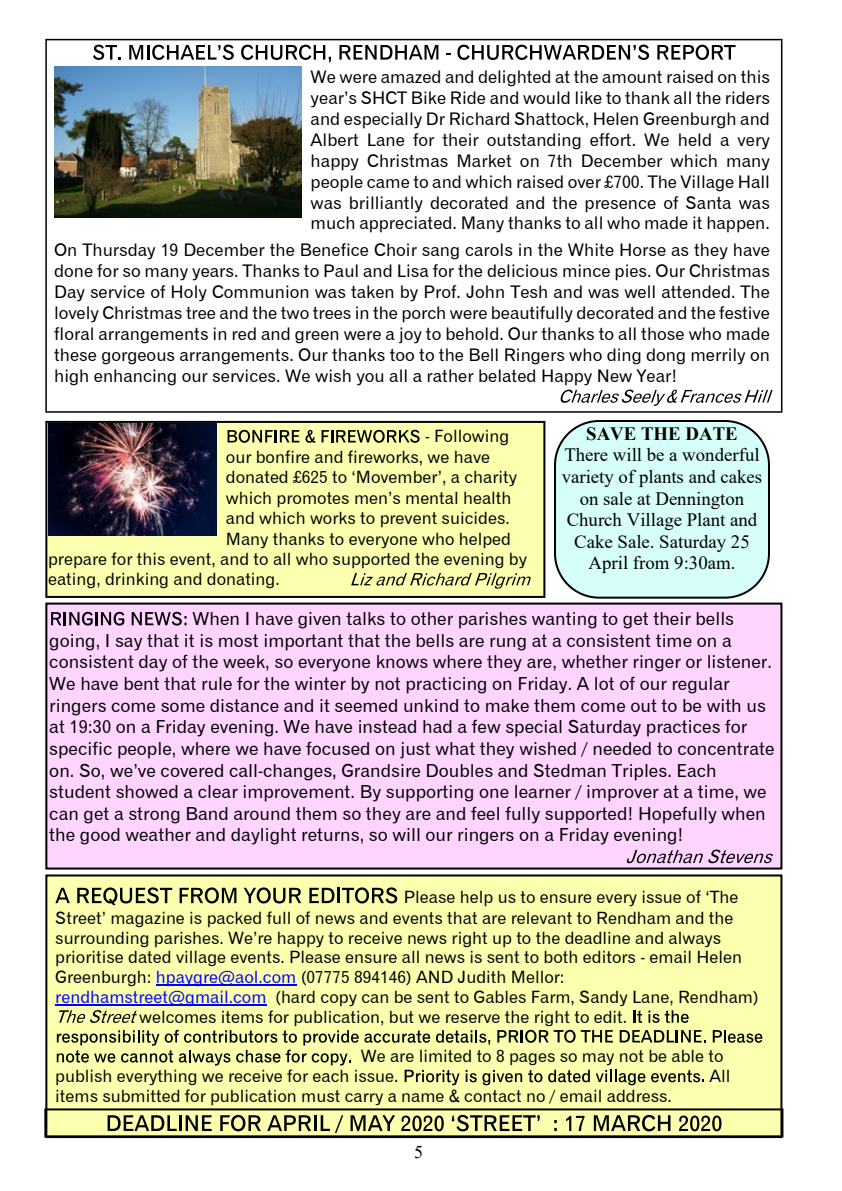
<style>
.page{position:relative;width:842px;height:1191px;background:#fff}
.page>*{position:absolute;margin:0;border:0;box-sizing:border-box;transform-origin:0 0}
.t1{font:18.8px/21.6px "Times New Roman";color:#000;text-align:center}
.t2{font:700 18.8px "Times New Roman";color:#000}
.t3{font:18px/21.6px "Gothic 720 BT Roman B";color:#000}
.t4{font:18px "Times New Roman";color:#000}
.t5{font:17.4px/20.8px "Gothic 720 BT Roman B";color:#000;text-align:justify}
.t6{font:17px/19.8px "Gothic 720 BT Roman B";color:#000}
.s1{color:#00f}
</style>
<div class="page">
<div style="left:45px;top:39px;width:737px;height:374px;border:2px solid #000"></div>
<svg style="left:93px;top:45px;width:28px;height:15px"></svg>
<svg style="left:129px;top:45px;width:14px;height:15px"></svg>
<hr style="left:147px;top:45px;width:3px;height:15px;background:#000">
<svg style="left:152px;top:45px;width:82px;height:15px"></svg>
<svg style="left:241px;top:45px;width:90px;height:18px"></svg>
<svg style="left:339px;top:45px;width:99px;height:15px"></svg>
<svg style="left:457px;top:45px;width:192px;height:15px"></svg>
<svg style="left:657px;top:45px;width:78px;height:15px"></svg>
<svg style="left:560px;top:389px;width:213px;height:17px"></svg>
<img style="left:54px;top:66px;width:248px;height:151px">
<div style="left:45px;top:421px;width:500px;height:177px;background:#fbffae;border:2px solid #000"></div>
<svg style="left:228px;top:430px;width:87px;height:13px"></svg>
<svg style="left:322px;top:430px;width:98px;height:13px"></svg>
<svg style="left:351px;top:573px;width:180px;height:15px"></svg>
<img style="left:48px;top:423px;width:169px;height:112px">
<div style="left:554px;top:420px;width:216px;height:178px;background:#d6fffa;border:2px solid #000;border-radius:44px"></div>
<div style="left:45px;top:874px;width:737px;height:264px;background:#fbffae;border:2px solid #000"></div>
<svg style="left:55px;top:887px;width:15px;height:16px"></svg>
<svg style="left:77px;top:887px;width:95px;height:18px"></svg>
<svg style="left:180px;top:887px;width:56px;height:16px"></svg>
<svg style="left:244px;top:887px;width:57px;height:16px"></svg>
<svg style="left:309px;top:887px;width:25px;height:16px"></svg>
<hr style="left:337px;top:887px;width:3px;height:16px;background:#000">
<svg style="left:342px;top:887px;width:55px;height:16px"></svg>
<hr style="left:156px;top:984px;width:140px;height:1px;background:#00f">
<hr style="left:55px;top:1004px;width:212px;height:1px;background:#00f">
<svg style="left:59px;top:1010px;width:78px;height:13px"></svg>
<svg style="left:633px;top:1010px;width:9px;height:13px"></svg>
<svg style="left:648px;top:1010px;width:11px;height:13px"></svg>
<svg style="left:665px;top:1010px;width:24px;height:13px"></svg>
<svg style="left:713px;top:1030px;width:49px;height:12px"></svg>
<svg style="left:57px;top:1029px;width:648px;height:56px"></svg>
<div style="left:44px;top:1108px;width:739px;height:29px;border:2px solid #000"></div>
<svg style="left:108px;top:1115px;width:69px;height:16px"></svg>
<hr style="left:179px;top:1115px;width:3px;height:16px;background:#000">
<svg style="left:186px;top:1115px;width:26px;height:16px"></svg>
<svg style="left:220px;top:1115px;width:41px;height:16px"></svg>
<svg style="left:267px;top:1115px;width:44px;height:16px"></svg>
<hr style="left:314px;top:1115px;width:3px;height:16px;background:#000">
<svg style="left:321px;top:1115px;width:22px;height:18px"></svg>
<svg style="left:351px;top:1115px;width:44px;height:16px"></svg>
<svg style="left:401px;top:1115px;width:43px;height:16px"></svg>
<svg style="left:452px;top:1114px;width:88px;height:17px"></svg>
<svg style="left:554px;top:1120px;width:3px;height:11px"></svg>
<svg style="left:566px;top:1115px;width:18px;height:16px"></svg>
<svg style="left:594px;top:1115px;width:76px;height:16px"></svg>
<svg style="left:679px;top:1115px;width:42px;height:16px"></svg>
<div style="left:45px;top:602px;width:737px;height:267px;background:#ffd4ff;border:2px solid #000"></div>
<svg style="left:51px;top:612px;width:73px;height:13px"></svg>
<svg style="left:132px;top:612px;width:55px;height:13px"></svg>
<svg style="left:627px;top:849px;width:146px;height:14px"></svg>
<p class="t5" style="left:311px;top:68px;width:461px">We were amazed and delighted at the amount raised on this year’s SHCT Bike Ride and would like to thank all the riders and especially Dr Richard Shattock, Helen Greenburgh and Albert Lane for their outstanding effort. We held a very happy Christmas Market on 7th December which many people came to and which raised over £700. The Village Hall was brilliantly decorated and the presence of Santa was much appreciated. Many thanks to all who made it happen.</p>
<p class="t5" style="left:54px;top:241px;width:717px">On Thursday 19 December the Benefice Choir sang carols in the White Horse as they have done for so many years. Thanks to Paul and Lisa for the delicious mince pies. Our Christmas Day service of Holy Communion was taken by Prof. John Tesh and was well attended. The lovely Christmas tree and the two trees in the porch were beautifully decorated and the festive floral arrangements in red and green were a joy to behold. Our thanks to all those who made these gorgeous arrangements. Our thanks too to the Bell Ringers who ding dong merrily on high enhancing our services. We wish you all a rather belated Happy New Year!</p>
<p class="t6" style="left:425px;top:428px;width:86px">- Following</p>
<p class="t6" style="left:226px;top:448px;width:266px">our bonfire and fireworks, we have</p>
<p class="t6" style="left:226px;top:469px;width:293px">donated £625 to ‘Movember’, a charity</p>
<p class="t6" style="left:226px;top:489px;width:287px">which promotes men’s mental health</p>
<p class="t6" style="left:226px;top:510px;width:285px">and which works to prevent suicides.</p>
<p class="t6" style="left:226px;top:530px;width:287px">Many thanks to everyone who helped</p>
<p class="t6" style="left:48px;top:550px;width:480px">prepare for this event, and to all who supported the evening by</p>
<p class="t6" style="left:48px;top:571px;width:233px">eating, drinking and donating.</p>
<p class="t2" style="left:586px;top:427px;width:153px">SAVE THE DATE</p>
<p class="t1" style="left:562px;top:446px;width:202px">There will be a wonderful variety of plants and cakes on sale at Dennington<br>Church Village Plant and<br>Cake Sale. Saturday 25<br>April from 9:30am.</p>
<p class="t3" style="left:49px;top:610px;width:727px;text-indent:143px">When I have given talks to other parishes wanting to get their bells going, I say that it is most important that the bells are rung at a consistent time on a consistent day of the week, so everyone knows where they are, whether ringer or listener.<br>We have bent that rule for the winter by not practicing on Friday. A lot of our regular ringers come some distance and it seemed unkind to make them come out to be with us at 19:30 on a Friday evening. We have instead had a few special Saturday practices for specific people, where we have focused on just what they wished / needed to concentrate on. So, we’ve covered call-changes, Grandsire Doubles and Stedman Triples. Each student showed a clear improvement. By supporting one learner / improver at a time, we can get a strong Band around them so they are and feel fully supported! Hopefully when the good weather and daylight returns, so will our ringers on a Friday evening!</p>
<p class="t6" style="left:404px;top:888px;width:336px">Please help us to ensure every issue of ‘The</p>
<p class="t6" style="left:55px;top:909px;width:680px">Street’ magazine is packed full of news and events that are relevant to Rendham and the</p>
<p class="t6" style="left:55px;top:929px;width:667px">surrounding parishes. We’re happy to receive news right up to the deadline and always</p>
<p class="t6" style="left:55px;top:949px;width:688px">prioritise dated village events. Please ensure all news is sent to both editors - email Helen</p>
<p class="t6" style="left:55px;top:968px;width:511px">Greenburgh: <span class="s1">hpaygre@aol.com</span> (07775 894146) AND Judith Mellor:</p>
<p class="t6" style="left:55px;top:988px;width:705px"><span class="s1">rendhamstreet@gmail.com</span> (hard copy can be sent to Gables Farm, Sandy Lane, Rendham)</p>
<p class="t6" style="left:139px;top:1008px;width:490px">welcomes items for publication, but we reserve the right to edit.</p>
<p class="t6" style="left:55px;top:1048px;width:670px;text-indent:305px">We are limited to 8 pages so may not be able to publish everything we receive for each issue.</p>
<p class="t6" style="left:709px;top:1067px;width:23px">All</p>
<p class="t6" style="left:55px;top:1087px;width:618px">items submitted for publication must carry a name &amp; contact no / email address.</p>
<p class="t4" style="left:414px;top:1145px;width:10px">5</p>
</div>
